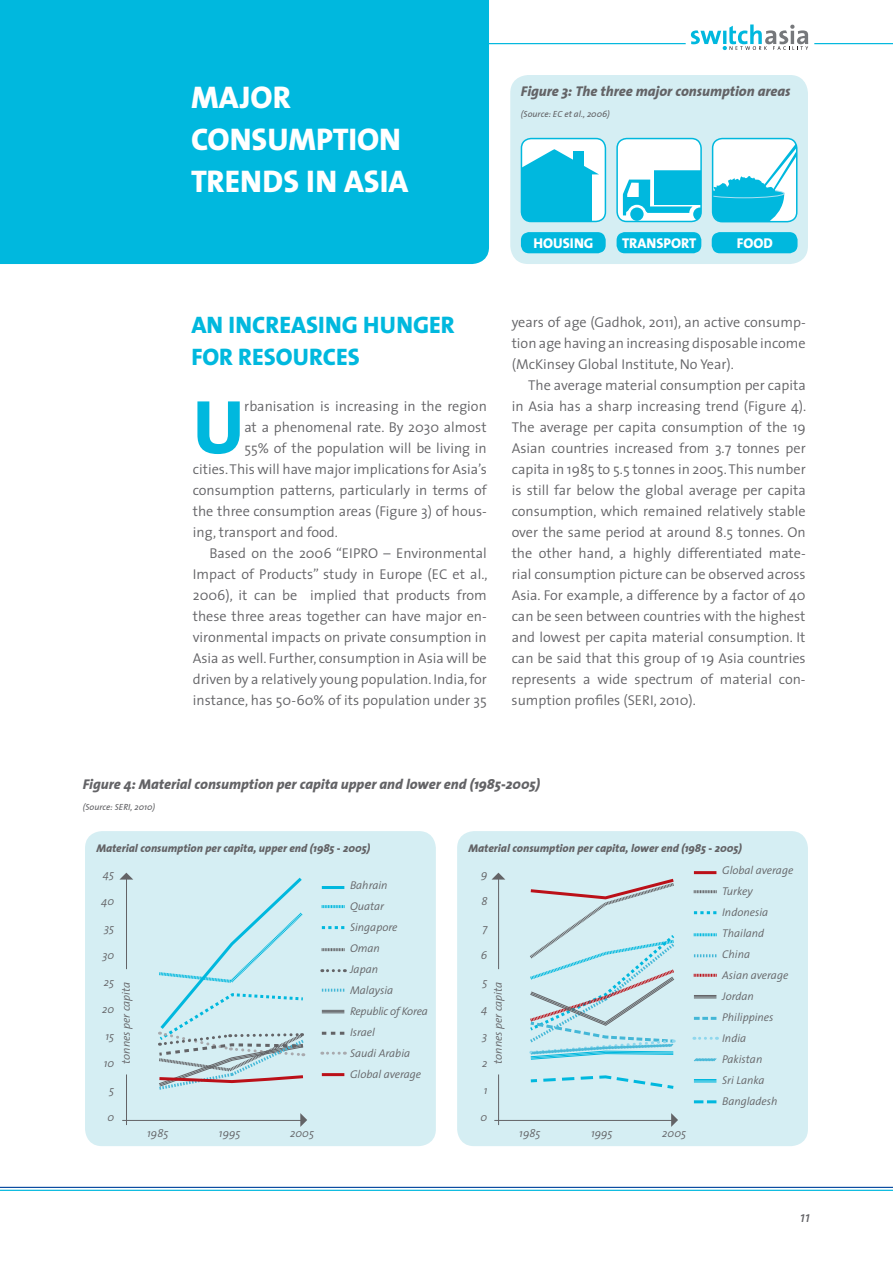
<style>
.page{position:relative;width:893px;height:1263px;background:#fff}
.page>*{position:absolute;margin:0;border:0;box-sizing:border-box;transform-origin:0 0}
.t1{font:800 76.5px "The Sans";color:#00b8de}
.t2{font:800 31.5px/42px "The Sans";color:#fff}
.t3{font:800 24px/31.5px "The Sans";color:#00b8de}
.t4{font:italic 15px "The Sans";color:#636366}
.t5{font:300 14.25px/21px "The Sans";color:#636366;text-align:justify}
.t6{font:italic 800 14.25px "The Sans";color:#636366}
.t7{font:800 14.25px "The Sans";color:#fff}
.t8{font:italic 300 11.25px/21px "The Sans";color:#636366}
.t9{font:italic 800 11.25px "The Sans";color:#636366}
.t10{font:italic 9px "The Sans";color:#636366}
</style>
<div class="page">
<div style="left:0;top:50px;width:489px;height:214px;background:#00b8de"></div>
<svg style="left:0;top:1186px;width:893px;height:5px"></svg>
<svg style="left:0;top:0;width:893px;height:50px"></svg>
<div style="left:510px;top:75px;width:298px;height:189px;background:#d5eef3;border-radius:18px"></div>
<div style="left:521px;top:139px;width:84px;height:82px;background:#fff;border-radius:10px"></div>
<div style="left:521px;top:172px;width:71px;height:49px;background:#00b8de"></div>
<svg style="left:524px;top:149px;width:74px;height:25px"></svg>
<div style="left:573px;top:152px;width:10px;height:21px;background:#00b8de"></div>
<div style="left:521px;top:138px;width:85px;height:84px;border:2px solid #00b8de;border-radius:10px"></div>
<div style="left:617px;top:139px;width:84px;height:82px;background:#fff;border-radius:10px"></div>
<div style="left:654px;top:170px;width:47px;height:34px;background:#00b8de"></div>
<svg style="left:623px;top:180px;width:76px;height:39px"></svg>
<div style="left:616px;top:138px;width:86px;height:84px;border:2px solid #00b8de;border-radius:10px"></div>
<svg style="left:713px;top:140px;width:84px;height:82px;background:#96e1f1"></svg>
<div style="left:712px;top:138px;width:85px;height:84px;border:2px solid #00b8de;border-radius:10px"></div>
<div style="left:521px;top:232px;width:85px;height:21px;background:#00b8de;border-radius:8px"></div>
<div style="left:617px;top:232px;width:84px;height:21px;background:#00b8de;border-radius:8px"></div>
<div style="left:712px;top:232px;width:85px;height:21px;background:#00b8de;border-radius:8px"></div>
<div style="left:85px;top:831px;width:351px;height:315px;background:#d5eef3;border-radius:17px"></div>
<hr style="left:126px;top:877px;width:1px;height:248px;background:#636366">
<hr style="left:122px;top:1120px;width:181px;height:1px;background:#636366">
<div style="left:121px;top:969px;width:12px;height:105px;background:#d5eef3;border-radius:4px"></div>
<svg style="left:120px;top:873px;width:13px;height:6px"></svg>
<hr style="left:322px;top:886px;width:22px;height:3px;background:#00b8de">
<svg style="left:322px;top:905px;width:23px;height:3px"></svg>
<svg style="left:322px;top:926px;width:22px;height:3px"></svg>
<svg style="left:322px;top:969px;width:23px;height:3px"></svg>
<svg style="left:322px;top:948px;width:23px;height:3px"></svg>
<svg style="left:322px;top:1010px;width:22px;height:3px"></svg>
<svg style="left:322px;top:1032px;width:22px;height:3px"></svg>
<svg style="left:322px;top:1052px;width:23px;height:3px"></svg>
<hr style="left:322px;top:1073px;width:22px;height:3px;background:#bb1018">
<svg style="left:322px;top:989px;width:22px;height:3px"></svg>
<svg style="left:158px;top:877px;width:148px;height:213px"></svg>
<div style="left:457px;top:831px;width:351px;height:315px;background:#d5eef3;border-radius:17px"></div>
<hr style="left:498px;top:877px;width:1px;height:248px;background:#636366">
<hr style="left:494px;top:1120px;width:181px;height:1px;background:#636366">
<div style="left:493px;top:969px;width:12px;height:105px;background:#d5eef3;border-radius:4px"></div>
<svg style="left:492px;top:873px;width:13px;height:6px"></svg>
<hr style="left:694px;top:871px;width:22px;height:3px;background:#bb1018">
<svg style="left:694px;top:890px;width:23px;height:3px"></svg>
<svg style="left:694px;top:911px;width:22px;height:3px"></svg>
<svg style="left:694px;top:954px;width:22px;height:3px"></svg>
<svg style="left:694px;top:933px;width:23px;height:3px"></svg>
<svg style="left:694px;top:995px;width:22px;height:4px"></svg>
<svg style="left:694px;top:1017px;width:22px;height:3px"></svg>
<svg style="left:694px;top:1037px;width:23px;height:3px"></svg>
<svg style="left:694px;top:1058px;width:23px;height:4px"></svg>
<svg style="left:694px;top:1079px;width:22px;height:4px"></svg>
<svg style="left:694px;top:1100px;width:22px;height:3px"></svg>
<svg style="left:694px;top:974px;width:23px;height:3px"></svg>
<svg style="left:529px;top:878px;width:147px;height:182px"></svg>
<svg style="left:530px;top:1075px;width:144px;height:14px"></svg>
<svg style="left:300px;top:1113px;width:7px;height:14px"></svg>
<svg style="left:671px;top:1113px;width:7px;height:14px"></svg>
<h2 class="t2" style="left:191px;top:75px;width:219px">MAJOR<br>CONSUMPTION<br>TRENDS IN ASIA</h2>
<p class="t6" style="left:521px;top:79px;width:271px">Figure 3: The three major consumption areas</p>
<p class="t10" style="left:521px;top:106px;width:91px">(Source: EC et al., 2006)</p>
<p class="t7" style="left:533px;top:231px;width:10px">HOUSING</p>
<p class="t7" style="left:622px;top:231px;width:10px">TRANSPORT</p>
<p class="t7" style="left:737px;top:231px;width:18px">FOOD</p>
<h3 class="t3" style="left:191px;top:309px;width:265px">AN INCREASING HUNGER<br>FOR RESOURCES</h3>
<h1 class="t1" style="left:193px;top:363px;width:44px">U</h1>
<p class="t5" style="left:244px;top:395px;width:244px">rbanisation is increasing in the region</p>
<p class="t5" style="left:244px;top:416px;width:244px">at a phenomenal rate. By 2030 almost</p>
<p class="t5" style="left:244px;top:437px;width:244px">55% of the population will be living in</p>
<p class="t5" style="left:193px;top:458px;width:295px">cities.This will have major implications for Asia’s</p>
<p class="t5" style="left:193px;top:479px;width:296px">consumption patterns, particularly in terms of</p>
<p class="t5" style="left:193px;top:500px;width:296px">the three consumption areas (Figure 3) of hous-</p>
<p class="t5" style="left:193px;top:521px;width:147px">ing, transport and food.</p>
<p class="t5" style="left:209px;top:542px;width:279px">Based on the 2006 “EIPRO – Environmental</p>
<p class="t5" style="left:193px;top:563px;width:296px">Impact of Products” study in Europe (EC et al.,</p>
<p class="t5" style="left:193px;top:584px;width:295px">2006), it can be implied that products from</p>
<p class="t5" style="left:193px;top:605px;width:296px">these three areas together can have major en-</p>
<p class="t5" style="left:193px;top:626px;width:296px">vironmental impacts on private consumption in</p>
<p class="t5" style="left:193px;top:647px;width:296px">Asia as well. Further, consumption in Asia will be</p>
<p class="t5" style="left:193px;top:668px;width:295px">driven by a relatively young population. India,for</p>
<p class="t5" style="left:193px;top:689px;width:295px">instance, has 50-60% of its population under 35</p>
<p class="t5" style="left:512px;top:311px;width:296px">years of age (Gadhok, 2011), an active consump&shy;tion age having an increasing disposable income (McKinsey Global Institute, No Year).</p>
<p class="t5" style="left:512px;top:374px;width:296px;text-indent:17px">The average material consumption per capita in Asia has a sharp increasing trend (Figure 4).<br>The average per capita consumption of the 19<br>Asian countries increased from 3.7 tonnes per capita in 1985 to 5.5 tonnes in 2005.This number is still far below the global average per capita consumption, which remained relatively stable over the same period at around 8.5 tonnes. On the other hand, a highly differentiated mate&shy;rial consumption picture can be observed across Asia. For example, a difference by a factor of 40 can be seen between countries with the highest and lowest per capita material consumption. It can be said that this group of 19 Asia countries represents a wide spectrum of material con&shy;sumption profiles (SERI, 2010).</p>
<p class="t6" style="left:83px;top:772px;width:459px">Figure 4: Material consumption per capita upper and lower end (1985-2005)</p>
<p class="t10" style="left:83px;top:799px;width:74px">(Source: SERI, 2010)</p>
<p class="t9" style="left:96px;top:839px;width:275px">Material consumption per capita, upper end (1985 - 2005)</p>
<p class="t8" style="left:103px;top:863px;width:13px">45</p>
<p class="t8" style="left:102px;top:890px;width:14px">40</p>
<p class="t8" style="left:104px;top:917px;width:12px">35</p>
<p class="t8" style="left:102px;top:944px;width:13px">30</p>
<p class="t8" style="left:104px;top:971px;width:12px">25</p>
<p class="t8" style="left:102px;top:998px;width:14px">20</p>
<p class="t8" style="left:105px;top:1025px;width:10px">15</p>
<p class="t8" style="left:104px;top:1052px;width:12px">10</p>
<p class="t8" style="left:109px;top:1079px;width:7px">5</p>
<p class="t8" style="left:107px;top:1106px;width:8px">0</p>
<p class="t8" style="left:115px;top:1064px;width:84px;rotate:-90deg">tonnes per capita</p>
<p class="t8" style="left:147px;top:1122px;width:23px">1985</p>
<p class="t8" style="left:219px;top:1122px;width:23px">1995</p>
<p class="t8" style="left:290px;top:1122px;width:25px">2005</p>
<p class="t8" style="left:350px;top:874px;width:79px">Bahrain<br>Quatar<br>Singapore<br>Oman<br>Japan<br>Malaysia<br>Republic of Korea<br>Israel<br>Saudi Arabia<br>Global average</p>
<p class="t9" style="left:468px;top:839px;width:275px">Material consumption per capita, lower end (1985 - 2005)</p>
<p class="t8" style="left:481px;top:863px;width:8px">9</p>
<p class="t8" style="left:481px;top:890px;width:8px">8</p>
<p class="t8" style="left:482px;top:917px;width:7px">7</p>
<p class="t8" style="left:481px;top:944px;width:8px">6</p>
<p class="t8" style="left:482px;top:971px;width:7px">5</p>
<p class="t8" style="left:481px;top:998px;width:7px">4</p>
<p class="t8" style="left:482px;top:1025px;width:7px">3</p>
<p class="t8" style="left:482px;top:1052px;width:7px">2</p>
<p class="t8" style="left:484px;top:1079px;width:5px">1</p>
<p class="t8" style="left:481px;top:1106px;width:8px">0</p>
<p class="t8" style="left:487px;top:1064px;width:84px;rotate:-90deg">tonnes per capita</p>
<p class="t8" style="left:519px;top:1122px;width:23px">1985</p>
<p class="t8" style="left:591px;top:1122px;width:23px">1995</p>
<p class="t8" style="left:662px;top:1122px;width:25px">2005</p>
<p class="t8" style="left:722px;top:860px;width:73px">Global average<br>Turkey<br>Indonesia<br>Thailand<br>China<br>Asian average<br>Jordan<br>Philippines<br>India<br>Pakistan<br>Sri Lanka<br>Bangladesh</p>
<p class="t4" style="left:800px;top:1204px;width:11px">11</p>
</div>
